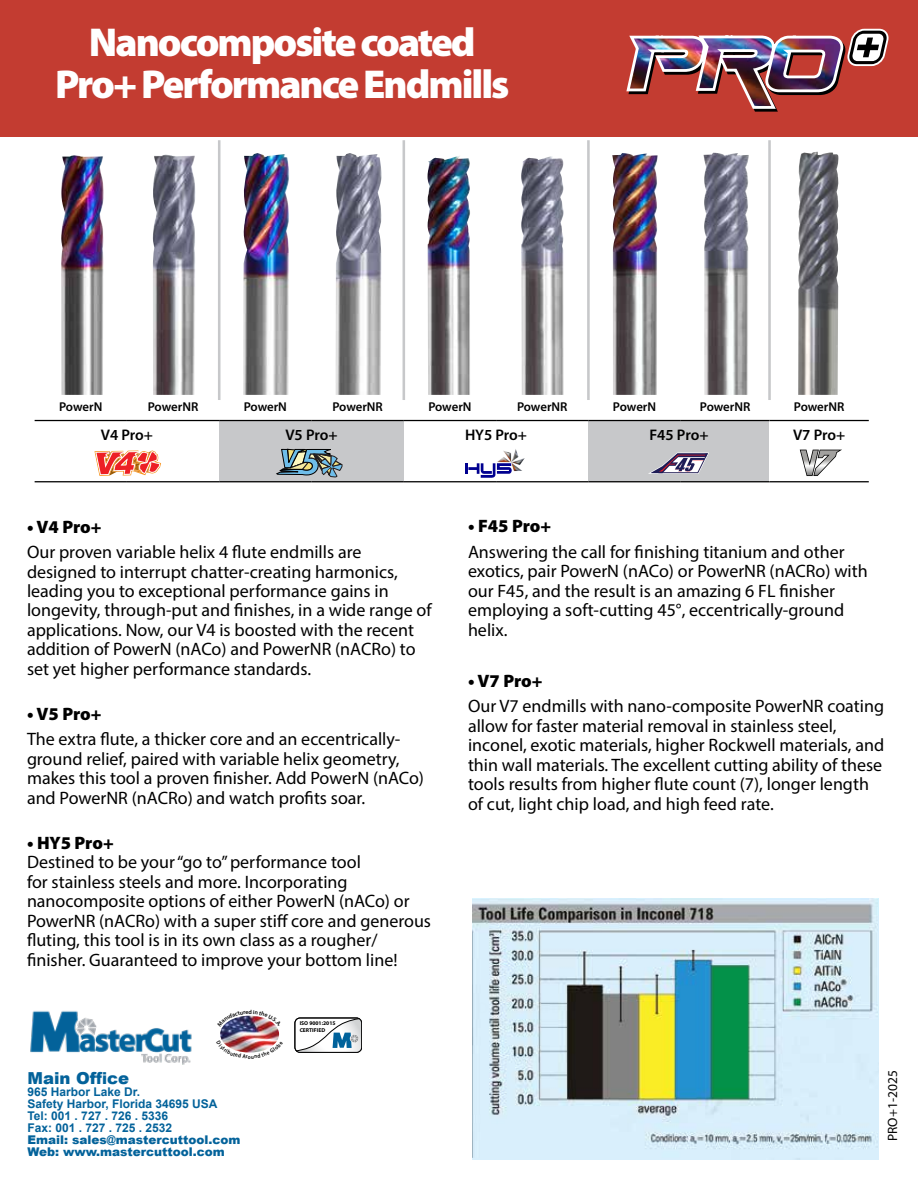
<style>
.page{position:relative;width:918px;height:1188px;background:#fff}
.page>*{position:absolute;margin:0;border:0;box-sizing:border-box;transform-origin:0 0}
.t1{font:900 40.5px/42px "Myriad Pro";letter-spacing:-.05em;color:#fff;text-align:center}
.t2{font:18px/19.5px "Myriad Pro";color:#000}
.t3{font:900 18px "Myriad Pro";letter-spacing:-.005em;color:#000}
.t4{font:900 16.5px "Arial";color:#03629a}
.t5{font:600 15.45px "Myriad Pro";letter-spacing:-.01em;color:#000}
.t6{font:13.5px "Myriad Pro";color:#000}
.t7{font:600 12.75px "Myriad Pro";letter-spacing:-.01em;color:#000}
.t8{font:700 12px/12px "Arial";color:#03629a}
.t9{font:900 12px/12px "Arial";color:#03629a}
.t10{font:700 5.55px/6.8px "Myriad Pro";color:#000}
</style>
<div class="page">
<div style="left:0;top:0;width:918px;height:136px;background:#c33c31"></div>
<div style="left:219px;top:421px;width:185px;height:61px;background:#c7c8ca"></div>
<div style="left:588px;top:421px;width:182px;height:61px;background:#c7c8ca"></div>
<hr style="left:35px;top:420px;width:92px;height:1px;background:#000">
<hr style="left:127px;top:420px;width:92px;height:1px;background:#000">
<hr style="left:219px;top:420px;width:93px;height:1px;background:#000">
<hr style="left:312px;top:420px;width:92px;height:1px;background:#000">
<hr style="left:404px;top:420px;width:92px;height:1px;background:#000">
<hr style="left:496px;top:420px;width:92px;height:1px;background:#000">
<hr style="left:588px;top:420px;width:93px;height:1px;background:#000">
<hr style="left:681px;top:420px;width:89px;height:1px;background:#000">
<hr style="left:770px;top:420px;width:99px;height:1px;background:#000">
<hr style="left:35px;top:481px;width:92px;height:1px;background:#000">
<hr style="left:127px;top:481px;width:92px;height:1px;background:#000">
<hr style="left:219px;top:481px;width:93px;height:1px;background:#000">
<hr style="left:312px;top:481px;width:92px;height:1px;background:#000">
<hr style="left:404px;top:481px;width:92px;height:1px;background:#000">
<hr style="left:496px;top:481px;width:92px;height:1px;background:#000">
<hr style="left:588px;top:481px;width:93px;height:1px;background:#000">
<hr style="left:681px;top:481px;width:89px;height:1px;background:#000">
<hr style="left:770px;top:481px;width:99px;height:1px;background:#000">
<hr style="left:218px;top:140px;width:3px;height:260px;background:#c7c8ca">
<hr style="left:403px;top:140px;width:2px;height:260px;background:#c7c8ca">
<hr style="left:587px;top:140px;width:3px;height:260px;background:#c7c8ca">
<hr style="left:768px;top:140px;width:3px;height:260px;background:#c7c8ca">
<img style="left:61px;top:155px;width:43px;height:240px">
<img style="left:153px;top:155px;width:43px;height:240px">
<img style="left:243px;top:153px;width:46px;height:242px">
<img style="left:336px;top:153px;width:46px;height:242px">
<img style="left:427px;top:156px;width:43px;height:239px">
<img style="left:521px;top:156px;width:43px;height:239px">
<img style="left:612px;top:153px;width:46px;height:242px">
<img style="left:703px;top:153px;width:46px;height:242px">
<img style="left:798px;top:152px;width:41px;height:243px">
<img style="left:472px;top:898px;width:407px;height:261px">
<img style="left:626px;top:28px;width:263px;height:84px">
<svg style="left:799px;top:449px;width:43px;height:27px"></svg>
<svg style="left:648px;top:452px;width:61px;height:22px"></svg>
<svg style="left:465px;top:463px;width:47px;height:15px"></svg>
<img style="left:497px;top:449px;width:28px;height:22px">
<svg style="left:276px;top:449px;width:66px;height:28px"></svg>
<svg style="left:95px;top:451px;width:66px;height:25px"></svg>
<img style="left:220px;top:1026px;width:59px;height:15px">
<img style="left:30px;top:1011px;width:162px;height:53px">
<div style="left:295px;top:1018px;width:67px;height:35px;border:1px solid #000;border-radius:5px"></div>
<svg style="left:296px;top:1018px;width:66px;height:34px"></svg>
<svg style="left:222px;top:1041px;width:55px;height:12px"></svg>
<svg style="left:223px;top:1015px;width:53px;height:11px"></svg>
<h1 class="t1" style="left:55px;top:20px;width:456px">Nanocomposite coated<br>Pro+ Performance Endmills</h1>
<p class="t7" style="left:59px;top:399px;width:45px">PowerN</p>
<p class="t7" style="left:148px;top:399px;width:52px">PowerNR</p>
<p class="t7" style="left:244px;top:399px;width:45px">PowerN</p>
<p class="t7" style="left:332px;top:399px;width:52px">PowerNR</p>
<p class="t7" style="left:428px;top:399px;width:45px">PowerN</p>
<p class="t7" style="left:517px;top:399px;width:52px">PowerNR</p>
<p class="t7" style="left:613px;top:399px;width:45px">PowerN</p>
<p class="t7" style="left:700px;top:399px;width:52px">PowerNR</p>
<p class="t7" style="left:794px;top:399px;width:52px">PowerNR</p>
<p class="t5" style="left:101px;top:425px;width:54px">V4 Pro+</p>
<p class="t5" style="left:285px;top:425px;width:54px">V5 Pro+</p>
<p class="t5" style="left:465px;top:425px;width:64px">HY5 Pro+</p>
<p class="t5" style="left:649px;top:425px;width:61px">F45 Pro+</p>
<p class="t5" style="left:793px;top:425px;width:54px">V7 Pro+</p>
<p class="t3" style="left:27px;top:514px;width:76px">• V4 Pro+</p>
<p class="t2" style="left:27px;top:542px;width:406px">Our proven variable helix 4 flute endmills are designed to interrupt chatter-creating harmonics, leading you to exceptional performance gains in longevity, through-put and finishes, in a wide range of applications. Now, our V4 is boosted with the recent addition of PowerN (nACo) and PowerNR (nACRo) to set yet higher performance standards.</p>
<p class="t3" style="left:27px;top:702px;width:76px">• V5 Pro+</p>
<p class="t2" style="left:27px;top:729px;width:399px">The extra flute, a thicker core and an eccentrically&shy;ground relief, paired with variable helix geometry, makes this tool a proven finisher. Add PowerN (nACo) and PowerNR (nACRo) and watch profits soar.</p>
<p class="t3" style="left:27px;top:831px;width:88px">• HY5 Pro+</p>
<p class="t2" style="left:27px;top:852px;width:406px">Destined to be your “go to” performance tool<br>for stainless steels and more. Incorporating nanocomposite options of either PowerN (nACo) or PowerNR (nACRo) with a super stiff core and generous fluting, this tool is in its own class as a rougher/ finisher. Guaranteed to improve your bottom line!</p>
<p class="t4" style="left:28px;top:1066px;width:103px">Main Office</p>
<p class="t8" style="left:28px;top:1086px;width:192px">965 Harbor Lake Dr.<br>Safety Harbor, Florida 34695 USA<br>Tel: 001 . 727 . 726 . 5336<br>Fax: 001 . 727 . 725 . 2532</p>
<p class="t9" style="left:28px;top:1133px;width:215px">Email: sales@mastercuttool.com<br>Web: www.mastercuttool.com</p>
<p class="t10" style="left:300px;top:1020px;width:37px">ISO 9001:2015<br>CERTIFIED</p>
<p class="t3" style="left:468px;top:514px;width:85px">• F45 Pro+</p>
<p class="t2" style="left:468px;top:542px;width:401px">Answering the call for finishing titanium and other exotics, pair PowerN (nACo) or PowerNR (nACRo) with our F45, and the result is an amazing 6 FL finisher employing a soft-cutting 45°, eccentrically-ground helix.</p>
<p class="t3" style="left:468px;top:669px;width:76px">• V7 Pro+</p>
<p class="t2" style="left:468px;top:696px;width:418px">Our V7 endmills with nano-composite PowerNR coating allow for faster material removal in stainless steel, inconel, exotic materials, higher Rockwell materials, and thin wall materials. The excellent cutting ability of these tools results from higher flute count (7), longer length of cut, light chip load, and high feed rate.</p>
<p class="t6" style="left:884px;top:1141px;width:72px;rotate:-90deg">PRO+1-2025</p>
</div>
